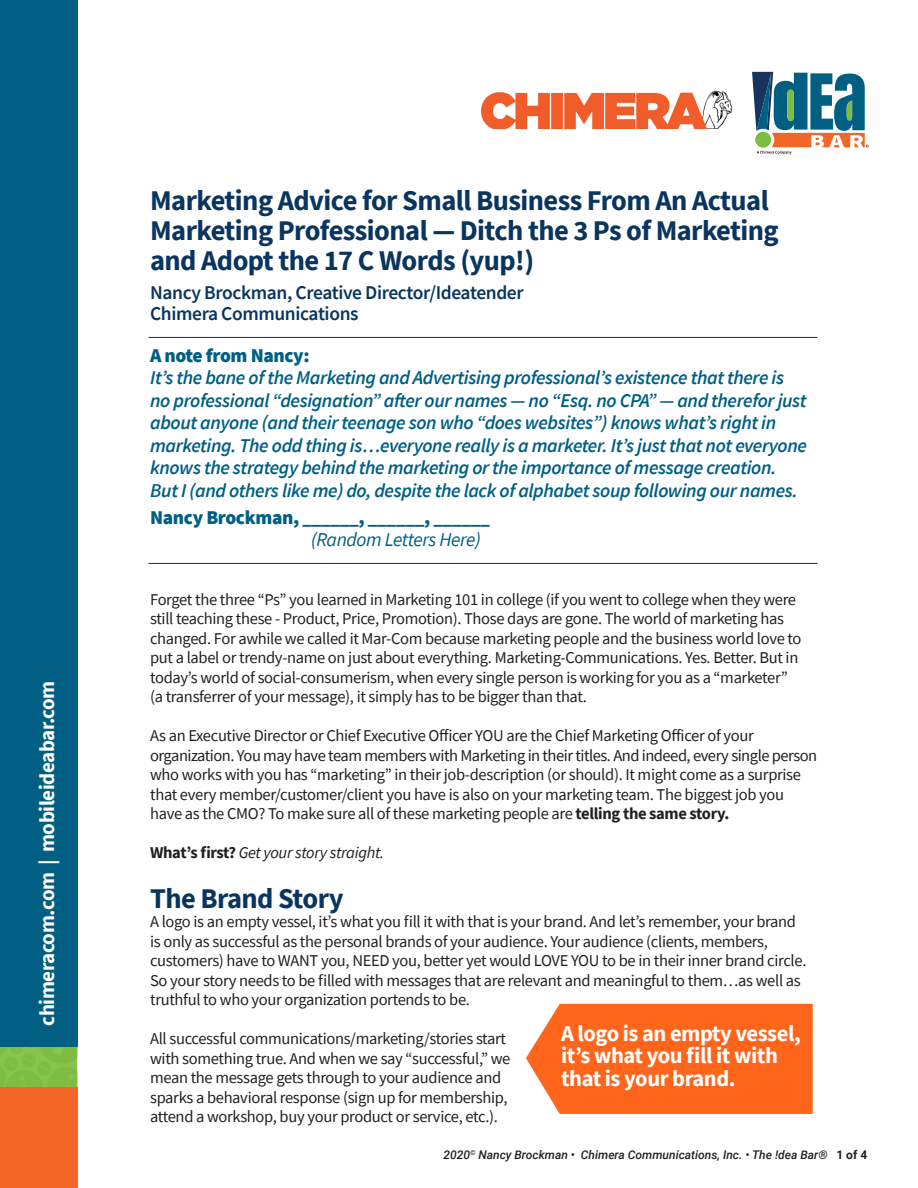
<style>
.page{position:relative;width:918px;height:1188px;background:#fff}
.page>*{position:absolute;margin:0;border:0;box-sizing:border-box;transform-origin:0 0}
.t1{font:700 28.5px/30px "Source Sans Pro";letter-spacing:-.02em;color:#0a355e}
.t2{font:700 22.5px/22.5px "Source Sans Pro";letter-spacing:-.02em;color:#fff}
.t3{font:700 21px "Source Sans Pro";letter-spacing:-.02em;color:#fff}
.t4{font:italic 600 19.5px/22.5px "Source Sans Pro";letter-spacing:-.02em;color:#005f85}
.t5{font:600 19.5px "Source Sans Pro";letter-spacing:-.02em;color:#0a355e}
.t6{font:900 19.5px "Source Sans Pro";letter-spacing:-.02em;color:#005f85}
.t7{font:italic 19.5px "Source Sans Pro";letter-spacing:-.02em;color:#005f85}
.t8{font:16.5px/19.5px "Source Sans Pro";letter-spacing:-.02em;color:#231f20}
.t9{font:italic 16.5px "Source Sans Pro";letter-spacing:-.02em;color:#231f20}
.t10{font:italic 500 12px "Roboto";color:#231f20}
.s1{font-weight:700}
.s2{font-weight:700;font-style:normal}
</style>
<div class="page">
<svg style="left:526px;top:1004px;width:287px;height:110px;background:#ff702b"></svg>
<svg style="left:0;top:1046px;width:77px;height:42px;background:#81ba47"></svg>
<div style="left:0;top:1088px;width:77px;height:100px;background:#f26728"></div>
<div style="left:0;top:0;width:77px;height:1046px;background:#015f84"></div>
<svg style="left:752px;top:72px;width:117px;height:82px"></svg>
<img style="left:480px;top:90px;width:253px;height:38px">
<hr style="left:148px;top:337px;width:670px;height:1px;background:#0a355e">
<hr style="left:148px;top:563px;width:670px;height:1px;background:#0a355e">
<p class="t3" style="left:33px;top:1026px;width:347px;rotate:-90deg">chimeracom.com | mobileideabar.com</p>
<p class="t1" style="left:150px;top:185px;width:630px">Marketing Advice for Small Business From An Actual<br>Marketing Professional — Ditch the 3 Ps of Marketing and Adopt the 17 C Words (yup!)</p>
<p class="t5" style="left:150px;top:280px;width:375px">Nancy Brockman, Creative Director/Ideatender</p>
<p class="t5" style="left:150px;top:301px;width:210px">Chimera Communications</p>
<p class="t6" style="left:150px;top:342px;width:161px">A note from Nancy:</p>
<p class="t4" style="left:150px;top:366px;width:658px">It’s the bane of the Marketing and Advertising professional’s existence that there is no professional “designation” after our names — no “Esq. no CPA” — and therefor just about anyone (and their teenage son who “does websites”) knows what’s right in marketing. The odd thing is…everyone really is a marketer. It’s just that not everyone knows the strategy behind the marketing or the importance of message creation.</p>
<p class="t4" style="left:150px;top:479px;width:649px">But I (and others like me) do, despite the lack of alphabet soup following our names.</p>
<p class="t6" style="left:150px;top:504px;width:341px">Nancy Brockman, ______, ______, ______</p>
<p class="t7" style="left:311px;top:527px;width:171px">(Random Letters Here)</p>
<p class="t8" style="left:150px;top:590px;width:653px">Forget the three “Ps” you learned in Marketing 101 in college (if you went to college when they were still teaching these - Product, Price, Promotion). Those days are gone. The world of marketing has changed. For awhile we called it Mar-Com because marketing people and the business world love to put a label or trendy-name on just about everything. Marketing-Communications. Yes. Better. But in today’s world of social-consumerism, when every single person is working for you as a “marketer”</p>
<p class="t8" style="left:150px;top:687px;width:438px">(a transferrer of your message), it simply has to be bigger than that.</p>
<p class="t8" style="left:150px;top:726px;width:669px">As an Executive Director or Chief Executive Officer YOU are the Chief Marketing Officer of your organization. You may have team members with Marketing in their titles. And indeed, every single person who works with you has “marketing” in their job-description (or should). It might come as a surprise that every member/customer/client you have is also on your marketing team. The biggest job you have as the CMO? To make sure all of these marketing people are <span class="s1">telling the same story.</span></p>
<p class="t9" style="left:150px;top:842px;width:236px"><span class="s2">What’s first?</span> Get your story straight.</p>
<p class="t1" style="left:150px;top:883px;width:195px">The Brand Story</p>
<p class="t8" style="left:150px;top:912px;width:647px">A logo is an empty vessel, it’s what you fill it with that is your brand. And let’s remember, your brand</p>
<p class="t8" style="left:150px;top:932px;width:619px">is only as successful as the personal brands of your audience. Your audience (clients, members,</p>
<p class="t8" style="left:150px;top:951px;width:658px">customers) have to WANT you, NEED you, better yet would LOVE YOU to be in their inner brand circle.<br>So your story needs to be filled with messages that are relevant and meaningful to them…as well as truthful to who your organization portends to be.</p>
<p class="t8" style="left:150px;top:1029px;width:362px">All successful communications/marketing/stories start with something true. And when we say “successful,” we mean the message gets through to your audience and sparks a behavioral response (sign up for membership, attend a workshop, buy your product or service, etc.).</p>
<p class="t2" style="left:561px;top:1022px;width:241px">A logo is an empty vessel, it’s what you fill it with that is your brand.</p>
<p class="t10" style="left:443px;top:1147px;width:425px">2020<sup>©</sup> Nancy Brockman • Chimera Communications, Inc. • The !dea Bar® <span class="s2">1 of 4</span></p>
</div>
